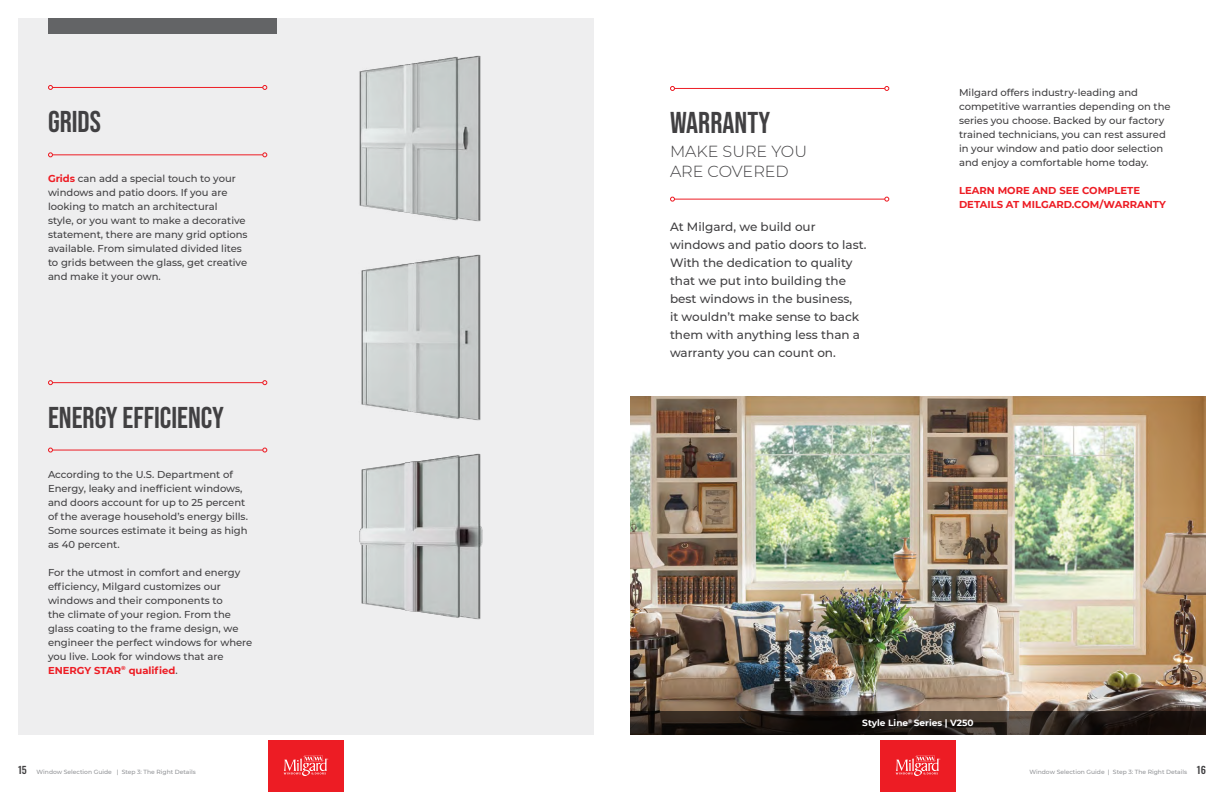
<style>
.page{position:relative;width:1224px;height:792px;background:#fff}
.page>*{position:absolute;margin:0;border:0;box-sizing:border-box;transform-origin:0 0}
.t1{font:30px "Bebas Neue";color:#414042}
.t2{font:300 16px/20px "Montserrat";color:#414042}
.t3{font:500 12px/18px "Montserrat";color:#414042}
.t4{font:500 10px/14px "Montserrat";color:#414042}
.t5{font:700 10px/14px "Montserrat";color:#ed1c24}
.t6{font:700 9px "Montserrat";color:#fff}
.t7{font:500 6px "Montserrat";color:#939598}
.s1{font-weight:700;color:#ed1c24}
.s2{font-family:"Oswald";font-weight:400;font-size:10px;color:#414042}
</style>
<div class="page">
<div style="left:18px;top:18px;width:576px;height:716px;background:#eeeeef"></div>
<div style="left:268px;top:741px;width:76px;height:51px;background:#ed1c24"></div>
<svg style="left:284px;top:756px;width:44px;height:20px"></svg>
<div style="left:880px;top:741px;width:76px;height:51px;background:#ed1c24"></div>
<svg style="left:896px;top:756px;width:44px;height:20px"></svg>
<div style="left:48px;top:18px;width:229px;height:15px;background:#636466"></div>
<hr style="left:52px;top:87px;width:211px;height:1px;background:#ed1c24">
<svg style="left:48px;top:85px;width:5px;height:5px"></svg>
<svg style="left:262px;top:85px;width:5px;height:5px"></svg>
<hr style="left:52px;top:154px;width:211px;height:1px;background:#ed1c24">
<svg style="left:48px;top:152px;width:5px;height:5px"></svg>
<svg style="left:262px;top:152px;width:5px;height:5px"></svg>
<hr style="left:52px;top:382px;width:211px;height:1px;background:#ed1c24">
<svg style="left:48px;top:380px;width:5px;height:5px"></svg>
<svg style="left:262px;top:380px;width:5px;height:5px"></svg>
<hr style="left:52px;top:450px;width:211px;height:1px;background:#ed1c24">
<svg style="left:48px;top:448px;width:5px;height:5px"></svg>
<svg style="left:262px;top:448px;width:5px;height:5px"></svg>
<hr style="left:674px;top:88px;width:211px;height:1px;background:#ed1c24">
<svg style="left:670px;top:86px;width:5px;height:5px"></svg>
<svg style="left:884px;top:86px;width:5px;height:5px"></svg>
<hr style="left:674px;top:199px;width:211px;height:1px;background:#ed1c24">
<svg style="left:670px;top:197px;width:5px;height:5px"></svg>
<svg style="left:884px;top:197px;width:5px;height:5px"></svg>
<img style="left:630px;top:396px;width:576px;height:315px">
<svg style="left:630px;top:711px;width:576px;height:23px;background:#241c18"></svg>
<img style="left:361px;top:254px;width:120px;height:167px">
<img style="left:359px;top:55px;width:122px;height:167px">
<img style="left:359px;top:453px;width:124px;height:167px">
<h1 class="t1" style="left:48px;top:105px;width:54px">GRIDS</h1>
<p class="t4" style="left:48px;top:171px;width:201px"><span class="s1">Grids</span> can add a special touch to your windows and patio doors. If you are looking to match an architectural<br>style, or you want to make a decorative statement, there are many grid options available. From simulated divided lites to grids between the glass, get creative and make it your own.</p>
<h1 class="t1" style="left:48px;top:400px;width:177px">ENERGY EFFICIENCY</h1>
<p class="t4" style="left:48px;top:467px;width:201px">According to the U.S. Department of Energy, leaky and inefficient windows, and doors account for up to 25 percent of the average household’s energy bills.<br>Some sources estimate it being as high as 40 percent.</p>
<p class="t4" style="left:48px;top:565px;width:206px">For the utmost in comfort and energy efficiency, Milgard customizes our windows and their components to<br>the climate of your region. From the glass coating to the frame design, we engineer the perfect windows for where you live. Look for windows that are <span class="s1">ENERGY STAR</span><sup>®</sup> <span class="s1">qualified</span>.</p>
<h1 class="t1" style="left:670px;top:106px;width:102px">WARRANTY</h1>
<h2 class="t2" style="left:670px;top:141px;width:139px">MAKE SURE YOU<br>ARE COVERED</h2>
<p class="t3" style="left:670px;top:218px;width:198px">At Milgard, we build our windows and patio doors to last.<br>With the dedication to quality that we put into building the best windows in the business,<br>it wouldn’t make sense to back them with anything less than a warranty you can count on.</p>
<p class="t4" style="left:959px;top:85px;width:213px">Milgard offers industry-leading and competitive warranties depending on the series you choose. Backed by our factory trained technicians, you can rest assured in your window and patio door selection and enjoy a comfortable home today.</p>
<p class="t5" style="left:959px;top:183px;width:208px">LEARN MORE AND SEE COMPLETE<br>DETAILS AT MILGARD.COM/WARRANTY</p>
<p class="t6" style="left:862px;top:717px;width:113px">Style Line<sup>®</sup> Series | V250</p>
<p class="t7" style="left:18px;top:767px;width:179px"><span class="s2">15</span> Window Selection Guide | Step 3: The Right Details</p>
<p class="t7" style="left:1029px;top:767px;width:178px">Window Selection Guide | Step 3: The Right Details <span class="s2">16</span></p>
</div>
